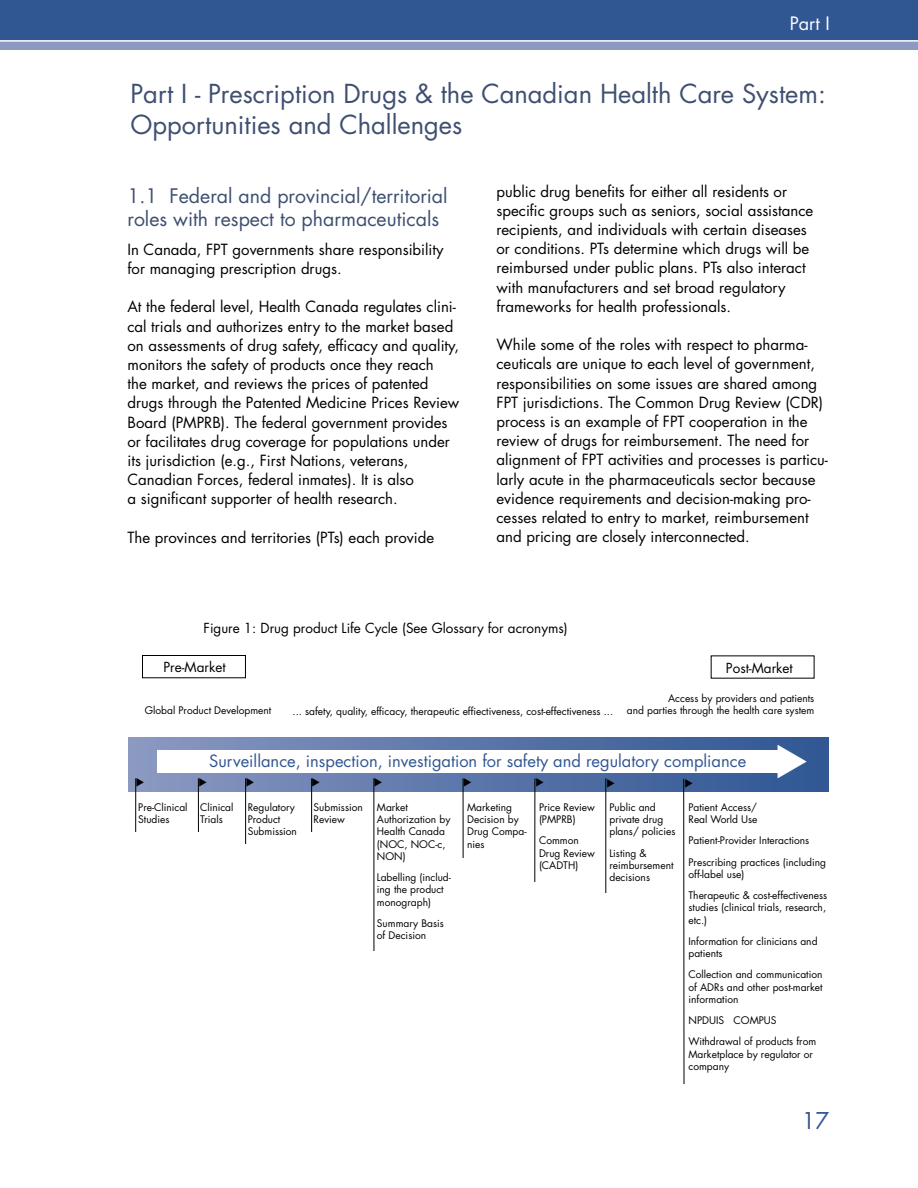
<style>
.page{position:relative;width:918px;height:1188px;background:#fff}
.page>*{position:absolute;margin:0;border:0;box-sizing:border-box;transform-origin:0 0}
.t1{font:25.5px/30.6px "Futura";color:#3e4f71}
.t2{font:22.5px "Futura";color:#315793}
.t3{font:19.5px/22.5px "Futura";color:#3e4f71}
.t4{font:18px "Futura";color:#fff}
.t5{font:16.5px "Futura";color:#315793}
.t6{font:15px/19.2px "Futura";color:#000}
.t7{font:13.5px "Futura";color:#000}
.t8{font:10.2px/12.3px "Futura";color:#000}
</style>
<div class="page">
<div style="left:128px;top:737px;width:701px;height:55px;background:linear-gradient(to right,#8a98c1,#2d5592)"></div>
<hr style="left:135px;top:778px;width:1px;height:69px;background:#000">
<hr style="left:198px;top:778px;width:1px;height:69px;background:#000">
<hr style="left:245px;top:778px;width:1px;height:80px;background:#000">
<hr style="left:311px;top:778px;width:1px;height:69px;background:#000">
<hr style="left:463px;top:778px;width:1px;height:94px;background:#000">
<hr style="left:534px;top:778px;width:1px;height:121px;background:#000">
<hr style="left:683px;top:779px;width:1px;height:305px;background:#000">
<hr style="left:373px;top:778px;width:1px;height:186px;background:#000">
<hr style="left:605px;top:778px;width:1px;height:130px;background:#000">
<div style="left:142px;top:655px;width:104px;height:23px;border:1px solid #000"></div>
<div style="left:130px;top:832px;width:15px;height:22px;background:#fff"></div>
<div style="left:194px;top:832px;width:15px;height:22px;background:#fff"></div>
<div style="left:238px;top:845px;width:15px;height:22px;background:#fff"></div>
<div style="left:307px;top:833px;width:15px;height:22px;background:#fff"></div>
<div style="left:368px;top:951px;width:15px;height:22px;background:#fff"></div>
<div style="left:460px;top:859px;width:16px;height:22px;background:#fff"></div>
<div style="left:530px;top:882px;width:15px;height:23px;background:#fff"></div>
<div style="left:157px;top:751px;width:623px;height:22px;background:#fff"></div>
<div style="left:602px;top:893px;width:15px;height:23px;background:#fff"></div>
<div style="left:0;top:41px;width:918px;height:8px;background:#8c9ac2"></div>
<div style="left:0;top:0;width:918px;height:41px;background:#315793"></div>
<hr style="left:0;top:40px;width:918px;height:2px;background:#fff">
<svg style="left:136px;top:778px;width:8px;height:9px"></svg>
<svg style="left:199px;top:778px;width:8px;height:9px"></svg>
<svg style="left:246px;top:778px;width:8px;height:9px"></svg>
<svg style="left:312px;top:778px;width:8px;height:9px"></svg>
<svg style="left:375px;top:778px;width:7px;height:9px"></svg>
<svg style="left:464px;top:778px;width:7px;height:9px"></svg>
<svg style="left:536px;top:778px;width:8px;height:9px"></svg>
<svg style="left:607px;top:779px;width:7px;height:8px"></svg>
<svg style="left:685px;top:779px;width:7px;height:8px"></svg>
<svg style="left:777px;top:745px;width:30px;height:34px"></svg>
<p class="t4" style="left:790px;top:11px;width:41px">Part I</p>
<h1 class="t1" style="left:130px;top:78px;width:697px">Part I - Prescription Drugs &amp; the Canadian Health Care System:<br>Opportunities and Challenges</h1>
<h3 class="t3" style="left:128px;top:185px;width:322px">1.1 Federal and provincial/territorial roles with respect to pharmaceuticals</h3>
<p class="t6" style="left:128px;top:239px;width:318px">In Canada, FPT governments share responsibility for managing prescription drugs.</p>
<p class="t6" style="left:127px;top:297px;width:333px">At the federal level, Health Canada regulates clini&shy;cal trials and authorizes entry to the market based on assessments of drug safety, efficacy and quality, monitors the safety of products once they reach<br>the market, and reviews the prices of patented drugs through the Patented Medicine Prices Review Board (PMPRB). The federal government provides or facilitates drug coverage for populations under its jurisdiction (e.g., First Nations, veterans, Canadian Forces, federal inmates). It is also<br>a significant supporter of health research.</p>
<p class="t6" style="left:128px;top:527px;width:308px">The provinces and territories (PTs) each provide</p>
<p class="t6" style="left:496px;top:181px;width:318px">public drug benefits for either all residents or specific groups such as seniors, social assistance recipients, and individuals with certain diseases or conditions. PTs determine which drugs will be reimbursed under public plans. PTs also interact with manufacturers and set broad regulatory frameworks for health professionals.</p>
<p class="t6" style="left:496px;top:335px;width:333px">While some of the roles with respect to pharma&shy;ceuticals are unique to each level of government, responsibilities on some issues are shared among FPT jurisdictions. The Common Drug Review (CDR) process is an example of FPT cooperation in the review of drugs for reimbursement. The need for alignment of FPT activities and processes is particu&shy;larly acute in the pharmaceuticals sector because evidence requirements and decision-making pro&shy;cesses related to entry to market, reimbursement and pricing are closely interconnected.</p>
<p class="t7" style="left:204px;top:619px;width:366px">Figure 1: Drug product Life Cycle (See Glossary for acronyms)</p>
<p class="t7" style="left:164px;top:657px;width:64px">Pre-Market</p>
<p class="t7" style="left:726px;top:658px;width:68px">Post-Market</p>
<p class="t8" style="left:145px;top:704px;width:128px">Global Product Development</p>
<p class="t8" style="left:668px;top:692px;width:148px">Access by providers and patients</p>
<p class="t8" style="left:293px;top:705px;width:322px">... safety, quality, efficacy, therapeutic effiectiveness, cost-effectiveness ...</p>
<p class="t8" style="left:627px;top:704px;width:189px">and parties through the health care system</p>
<p class="t8" style="left:138px;top:801px;width:51px">Pre-Clinical<br>Studies</p>
<p class="t5" style="left:209px;top:749px;width:539px">Surveillance, inspection, investigation for safety and regulatory compliance</p>
<p class="t8" style="left:200px;top:801px;width:35px">Clinical<br>Trials</p>
<p class="t8" style="left:248px;top:801px;width:51px">Regulatory<br>Product<br>Submission</p>
<p class="t8" style="left:314px;top:801px;width:51px">Submission<br>Review</p>
<p class="t8" style="left:377px;top:801px;width:75px">Market<br>Authorization by<br>Health Canada (NOC, NOC-c,<br>NON)</p>
<p class="t8" style="left:377px;top:871px;width:76px">Labelling (includ&shy;ing the product monograph)</p>
<p class="t8" style="left:377px;top:917px;width:69px">Summary Basis of Decision</p>
<p class="t8" style="left:467px;top:801px;width:61px">Marketing<br>Decision by<br>Drug Compa&shy;nies</p>
<p class="t8" style="left:539px;top:801px;width:57px">Price Review (PMPRB)</p>
<p class="t8" style="left:539px;top:834px;width:57px">Common<br>Drug Review (CADTH)</p>
<p class="t8" style="left:609px;top:801px;width:67px">Public and private drug plans/ policies</p>
<p class="t8" style="left:609px;top:847px;width:66px">Listing &amp; reimbursement decisions</p>
<p class="t8" style="left:688px;top:801px;width:71px">Patient Access/<br>Real World Use</p>
<p class="t8" style="left:688px;top:830px;width:139px;line-height:21.3px">Patient-Provider Interactions<br>Prescribing practices (including</p>
<p class="t8" style="left:688px;top:863px;width:140px;line-height:21.3px">off-label use)<br>Therapeutic &amp; cost-effectiveness</p>
<p class="t8" style="left:688px;top:901px;width:139px">studies (clinical trials, research, etc.)</p>
<p class="t8" style="left:688px;top:935px;width:131px">Information for clinicians and patients</p>
<p class="t8" style="left:688px;top:968px;width:136px;text-align:justify">Collection and communication of ADRs and other post-market information</p>
<p class="t8" style="left:688px;top:1010px;width:129px;line-height:21.3px">NPDUIS COMPUS<br>Withdrawal of products from</p>
<p class="t8" style="left:688px;top:1048px;width:126px">Marketplace by regulator or company</p>
<h2 class="t2" style="left:802px;top:1105px;width:29px">17</h2>
</div>
